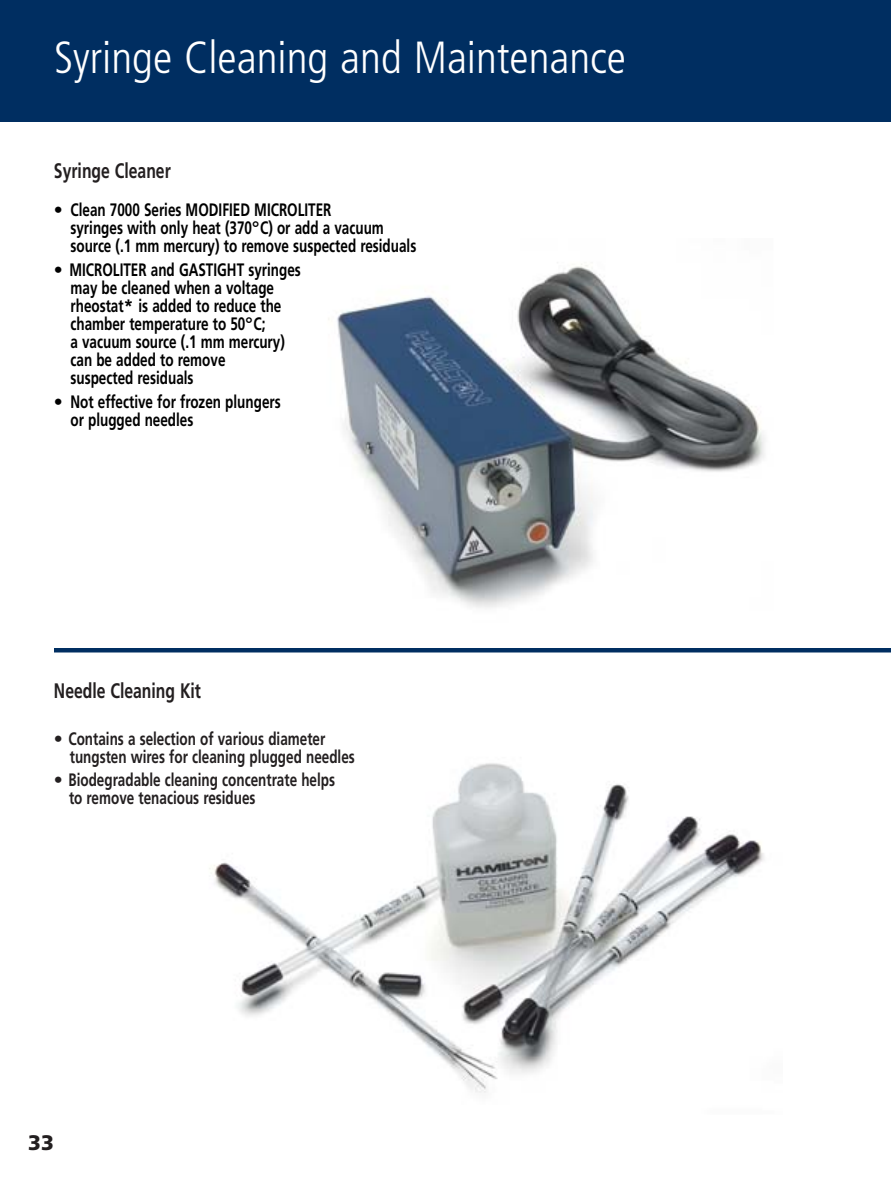
<style>
.page{position:relative;width:891px;height:1188px;background:#fff}
.page>*{position:absolute;margin:0;border:0;box-sizing:border-box;transform-origin:0 0}
.t1{font:300 condensed 45px "Frutiger";color:#fff}
.t2{font:700 21px "Frutiger";color:#231f20;scale:.75 1}
.t3{font:900 21px "Frutiger";color:#231f20}
.t4{font:700 18px/18px "Frutiger";color:#000}
.t5{font:700 18px/18px "Frutiger";color:#231f20}
</style>
<div class="page">
<img style="left:209px;top:763px;width:555px;height:330px">
<img style="left:328px;top:264px;width:437px;height:344px">
<div style="left:0;top:0;width:891px;height:122px;background:#002e61"></div>
<hr style="left:54px;top:648px;width:837px;height:4px;background:#002e61">
<h1 class="t1" style="left:54px;top:39px;width:574px">Syringe Cleaning and Maintenance</h1>
<p class="t2" style="left:54px;top:162px;width:157px">Syringe Cleaner</p>
<p class="t4" style="left:71px;top:202px;width:347px;text-indent:-17px">• Clean 7000 Series MODIFIED MICROLITER<br>syringes with only heat (370°C) or add a vacuum source (.1 mm mercury) to remove suspected residuals</p>
<p class="t4" style="left:71px;top:262px;width:232px;text-indent:-17px">• MICROLITER and GASTIGHT syringes may be cleaned when a voltage rheostat* is added to reduce the chamber temperature to 50°C;<br>a vacuum source (.1 mm mercury) can be added to remove<br>suspected residuals</p>
<p class="t4" style="left:71px;top:394px;width:212px;text-indent:-17px">• Not effective for frozen plungers or plugged needles</p>
<p class="t2" style="left:54px;top:682px;width:198px">Needle Cleaning Kit</p>
<p class="t5" style="left:70px;top:731px;width:287px;text-indent:-16px">• Contains a selection of various diameter tungsten wires for cleaning plugged needles</p>
<p class="t5" style="left:69px;top:772px;width:268px;text-indent:-15px">• Biodegradable cleaning concentrate helps to remove tenacious residues</p>
<p class="t3" style="left:28px;top:1134px;width:27px">33</p>
</div>
